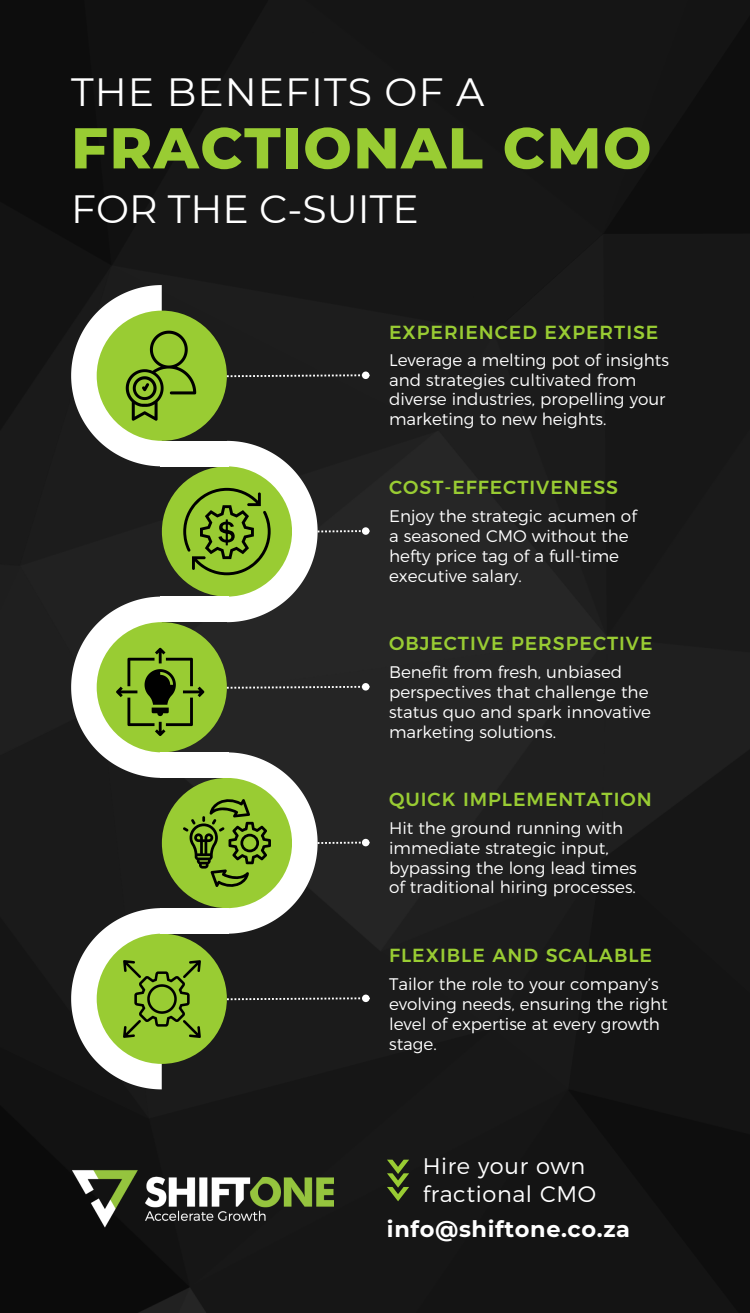
<style>
.page{position:relative;width:750px;height:1313px;background:#fff}
.page>*{position:absolute;margin:0;border:0;box-sizing:border-box;transform-origin:0 0}
.t1{font:800 57.4px "Montserrat";letter-spacing:.025em;color:#9c3}
.t2{font:39.35px "Montserrat";letter-spacing:.025em;color:#fff}
.t3{font:39.35px "Montserrat";color:#fff}
.t4{font:300 22.5px "Montserrat";letter-spacing:.025em;color:#fff}
.t5{font:700 22.5px "Montserrat";letter-spacing:.025em;color:#fff}
.t6{font:500 18.95px "Montserrat";letter-spacing:.05em;color:#9c3}
.t7{font:300 16.75px/19.8px "Montserrat";color:#fff}
</style>
<div class="page">
<img style="left:0;top:0;width:750px;height:1312px">
<div style="left:362px;top:994px;width:8px;height:8px;border:2px solid #fff;border-radius:50%"></div>
<svg style="left:71px;top:285px;width:298px;height:804px"></svg>
<img style="left:66px;top:1143px;width:275px;height:110px">
<svg style="left:387px;top:1159px;width:22px;height:42px"></svg>
<img style="left:123px;top:960px;width:77px;height:77px">
<p class="t2" style="left:71px;top:67px;width:415px">THE BENEFITS OF A</p>
<p class="t1" style="left:71px;top:113px;width:582px">FRACTIONAL CMO</p>
<p class="t3" style="left:71px;top:184px;width:349px">FOR THE C-SUITE</p>
<p class="t6" style="left:389px;top:321px;width:271px">EXPERIENCED EXPERTISE</p>
<p class="t7" style="left:389px;top:350px;width:281px">Leverage a melting pot of insights and strategies cultivated from diverse industries, propelling your marketing to new heights.</p>
<p class="t6" style="left:389px;top:476px;width:230px">COST-EFFECTIVENESS</p>
<p class="t7" style="left:389px;top:506px;width:249px">Enjoy the strategic acumen of a seasoned CMO without the hefty price tag of a full-time executive salary.</p>
<p class="t6" style="left:389px;top:631px;width:265px">OBJECTIVE PERSPECTIVE</p>
<p class="t7" style="left:389px;top:662px;width:263px">Benefit from fresh, unbiased perspectives that challenge the status quo and spark innovative marketing solutions.</p>
<p class="t6" style="left:389px;top:787px;width:264px">QUICK IMPLEMENTATION</p>
<p class="t7" style="left:389px;top:818px;width:249px">Hit the ground running with immediate strategic input, bypassing the long lead times</p>
<p class="t7" style="left:389px;top:877px;width:248px">of traditional hiring processes.</p>
<p class="t6" style="left:389px;top:943px;width:265px">FLEXIBLE AND SCALABLE</p>
<p class="t7" style="left:389px;top:974px;width:280px">Tailor the role to your company’s evolving needs, ensuring the right level of expertise at every growth stage.</p>
<p class="t4" style="left:423px;top:1152px;width:164px">Hire your own</p>
<p class="t4" style="left:423px;top:1179px;width:175px">fractional CMO</p>
<p class="t5" style="left:387px;top:1215px;width:245px">info@shiftone.co.za</p>
</div>
